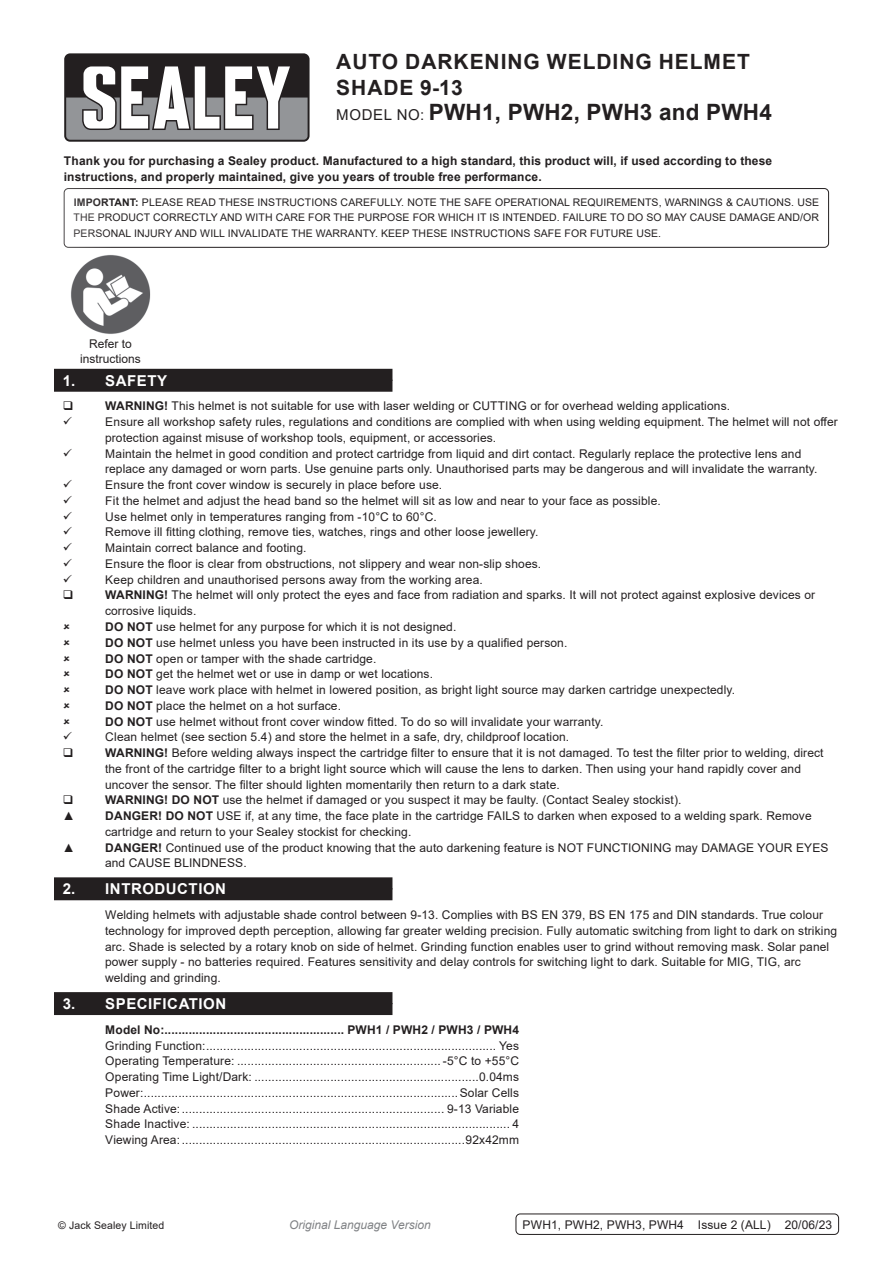
<style>
.page{position:relative;width:893px;height:1263px;background:#fff}
.page>*{position:absolute;margin:0;border:0;box-sizing:border-box;transform-origin:0 0}
.Instructions_Model_N{font:700 22.5px "Arial";letter-spacing:.01em;color:#231f20}
.Product_Description{font:700 21px/25.2px "Arial";letter-spacing:.045em;color:#231f20}
.t1{font:700 15px "Arial";letter-spacing:.035em;color:#fff}
.Body_tabbed{font:12px/15.8px "Arial";letter-spacing:.01em;color:#231f20}
.Specifications__Tabb{font:12px "Arial";letter-spacing:.01em;color:#231f20}
.Body{font:700 12px/15.8px "Arial";letter-spacing:.01em;color:#231f20}
.Specifications__Tabb-2{font:700 12px "Arial";letter-spacing:.01em;color:#231f20}
.Body__Footer{font:12px "Arial";letter-spacing:.01em;color:#231f20}
.t2{font:italic 12px "Arial";color:#808285}
.Body__Justified__7pt{font:10.5px/15.8px "Arial";letter-spacing:.01em;color:#231f20;text-align:justify}
.s1{font-weight:400;font-size:15px}
.s2{font-weight:700}
</style>
<div class="page">
<div style="left:64px;top:53px;width:246px;height:89px;background:#231f20;border-radius:6px"></div>
<svg style="left:66px;top:66px;width:242px;height:74px"></svg>
<div style="left:64px;top:188px;width:765px;height:60px;border:1px solid #231f20;border-radius:4px"></div>
<div style="left:54px;top:380px;width:338px;height:12px;background:#231f20"></div>
<div style="left:54px;top:369px;width:338px;height:12px;background:#231f20"></div>
<div style="left:54px;top:888px;width:338px;height:12px;background:#231f20"></div>
<div style="left:54px;top:877px;width:338px;height:12px;background:#231f20"></div>
<div style="left:54px;top:1003px;width:338px;height:12px;background:#231f20"></div>
<div style="left:54px;top:992px;width:338px;height:12px;background:#231f20"></div>
<img style="left:71px;top:255px;width:80px;height:79px">
<div style="left:516px;top:1213px;width:323px;height:22px;border:1px solid #231f20;border-radius:4px"></div>
<p class="Product_Description" style="left:336px;top:50px;width:415px">AUTO DARKENING WELDING HELMET<br>SHADE 9-13</p>
<p class="Instructions_Model_N" style="left:336px;top:96px;width:437px"><span class="s1">MODEL NO:</span> PWH1, PWH2, PWH3 and PWH4</p>
<p class="Body" style="left:64px;top:153px;width:710px">Thank you for purchasing a Sealey product. Manufactured to a high standard, this product will, if used according to these instructions, and properly maintained, give you years of trouble free performance.</p>
<p class="Body__Justified__7pt" style="left:74px;top:194px;width:747px"><span class="s2">IMPORTANT:</span> PLEASE READ THESE INSTRUCTIONS CAREFULLY. NOTE THE SAFE OPERATIONAL REQUIREMENTS, WARNINGS &amp; CAUTIONS. USE THE PRODUCT CORRECTLY AND WITH CARE FOR THE PURPOSE FOR WHICH IT IS INTENDED. FAILURE TO DO SO MAY CAUSE DAMAGE AND/OR PERSONAL INJURY AND WILL INVALIDATE THE WARRANTY. KEEP THESE INSTRUCTIONS SAFE FOR FUTURE USE.</p>
<p class="Body_tabbed" style="left:80px;top:337px;width:62px;line-height:14.4px;text-align:center">Refer to instructions</p>
<p class="t1" style="left:63px;top:370px;width:106px">1. SAFETY</p>
<p class="Body_tabbed" style="left:105px;top:398px;width:626px"><span class="s2">WARNING!</span> This helmet is not suitable for use with laser welding or CUTTING or for overhead welding applications.</p>
<p class="Body_tabbed" style="left:105px;top:414px;width:734px">Ensure all workshop safety rules, regulations and conditions are complied with when using welding equipment. The helmet will not offer protection against misuse of workshop tools, equipment, or accessories.</p>
<p class="Body_tabbed" style="left:105px;top:446px;width:714px">Maintain the helmet in good condition and protect cartridge from liquid and dirt contact. Regularly replace the protective lens and replace any damaged or worn parts. Use genuine parts only. Unauthorised parts may be dangerous and will invalidate the warranty.</p>
<p class="Body_tabbed" style="left:105px;top:477px;width:339px">Ensure the front cover window is securely in place before use.</p>
<p class="Body_tabbed" style="left:105px;top:493px;width:557px">Fit the helmet and adjust the head band so the helmet will sit as low and near to your face as possible.</p>
<p class="Body_tabbed" style="left:105px;top:509px;width:333px">Use helmet only in temperatures ranging from -10°C to 60°C.</p>
<p class="Body_tabbed" style="left:105px;top:524px;width:435px">Remove ill fitting clothing, remove ties, watches, rings and other loose jewellery.</p>
<p class="Body_tabbed" style="left:105px;top:540px;width:203px">Maintain correct balance and footing.</p>
<p class="Body_tabbed" style="left:105px;top:556px;width:437px">Ensure the floor is clear from obstructions, not slippery and wear non-slip shoes.</p>
<p class="Body_tabbed" style="left:105px;top:572px;width:379px">Keep children and unauthorised persons away from the working area.</p>
<p class="Body_tabbed" style="left:105px;top:587px;width:712px"><span class="s2">WARNING!</span> The helmet will only protect the eyes and face from radiation and sparks. It will not protect against explosive devices or corrosive liquids.</p>
<p class="Body_tabbed" style="left:105px;top:619px;width:353px"><span class="s2">DO NOT</span> use helmet for any purpose for which it is not designed.</p>
<p class="Body_tabbed" style="left:105px;top:635px;width:464px"><span class="s2">DO NOT</span> use helmet unless you have been instructed in its use by a qualified person.</p>
<p class="Body_tabbed" style="left:105px;top:650px;width:273px"><span class="s2">DO NOT</span> open or tamper with the shade cartridge.</p>
<p class="Body_tabbed" style="left:105px;top:666px;width:329px"><span class="s2">DO NOT</span> get the helmet wet or use in damp or wet locations.</p>
<p class="Body_tabbed" style="left:105px;top:682px;width:631px"><span class="s2">DO NOT</span> leave work place with helmet in lowered position, as bright light source may darken cartridge unexpectedly.</p>
<p class="Body_tabbed" style="left:105px;top:698px;width:237px"><span class="s2">DO NOT</span> place the helmet on a hot surface.</p>
<p class="Body_tabbed" style="left:105px;top:713px;width:500px"><span class="s2">DO NOT</span> use helmet without front cover window fitted. To do so will invalidate your warranty.</p>
<p class="Body_tabbed" style="left:105px;top:729px;width:465px">Clean helmet (see section 5.4) and store the helmet in a safe, dry, childproof location.</p>
<p class="Body_tabbed" style="left:105px;top:745px;width:720px"><span class="s2">WARNING!</span> Before welding always inspect the cartridge filter to ensure that it is not damaged. To test the filter prior to welding, direct the front of the cartridge filter to a bright light source which will cause the lens to darken. Then using your hand rapidly cover and uncover the sensor. The filter should lighten momentarily then return to a dark state.</p>
<p class="Body_tabbed" style="left:105px;top:792px;width:578px"><span class="s2">WARNING! DO NOT</span> use the helmet if damaged or you suspect it may be faulty. (Contact Sealey stockist).</p>
<p class="Body_tabbed" style="left:63px;top:808px;width:13px">▲</p>
<p class="Body_tabbed" style="left:105px;top:808px;width:708px"><span class="s2">DANGER! DO NOT</span> USE if, at any time, the face plate in the cartridge FAILS to darken when exposed to a welding spark. Remove cartridge and return to your Sealey stockist for checking.</p>
<p class="Body_tabbed" style="left:63px;top:839px;width:13px">▲</p>
<p class="Body_tabbed" style="left:105px;top:839px;width:725px"><span class="s2">DANGER!</span> Continued use of the product knowing that the auto darkening feature is NOT FUNCTIONING may DAMAGE YOUR EYES and CAUSE BLINDNESS.</p>
<p class="t1" style="left:63px;top:878px;width:165px">2. INTRODUCTION</p>
<p class="Body_tabbed" style="left:105px;top:907px;width:734px">Welding helmets with adjustable shade control between 9-13. Complies with BS EN 379, BS EN 175 and DIN standards. True colour technology for improved depth perception, allowing far greater welding precision. Fully automatic switching from light to dark on striking arc. Shade is selected by a rotary knob on side of helmet. Grinding function enables user to grind without removing mask. Solar panel power supply - no batteries required. Features sensitivity and delay controls for switching light to dark. Suitable for MIG, TIG, arc welding and grinding.</p>
<p class="t1" style="left:63px;top:993px;width:165px">3. SPECIFICATION</p>
<p class="Specifications__Tabb-2" style="left:105px;top:1021px;width:415px">Model No:.................................................... PWH1 / PWH2 / PWH3 / PWH4</p>
<p class="Specifications__Tabb" style="left:105px;top:1037px;width:415px">Grinding Function:.................................................................................... Yes</p>
<p class="Specifications__Tabb" style="left:105px;top:1053px;width:415px">Operating Temperature: ........................................................... -5°C to +55°C</p>
<p class="Specifications__Tabb" style="left:105px;top:1068px;width:415px">Operating Time Light/Dark: .................................................................0.04ms</p>
<p class="Specifications__Tabb" style="left:105px;top:1084px;width:415px">Power:...........................................................................................Solar Cells</p>
<p class="Specifications__Tabb" style="left:105px;top:1100px;width:415px">Shade Active:............................................................................ 9-13 Variable</p>
<p class="Specifications__Tabb" style="left:105px;top:1116px;width:415px">Shade Inactive: ............................................................................................ 4</p>
<p class="Specifications__Tabb" style="left:105px;top:1131px;width:415px">Viewing Area: ..................................................................................92x42mm</p>
<p class="Body__Justified__7pt" style="left:58px;top:1217px;width:108px">© Jack Sealey Limited</p>
<p class="t2" style="left:289px;top:1217px;width:143px">Original Language Version</p>
<p class="Body__Footer" style="left:523px;top:1216px;width:311px">PWH1, PWH2, PWH3, PWH4 Issue 2 (ALL) 20/06/23</p>
</div>
